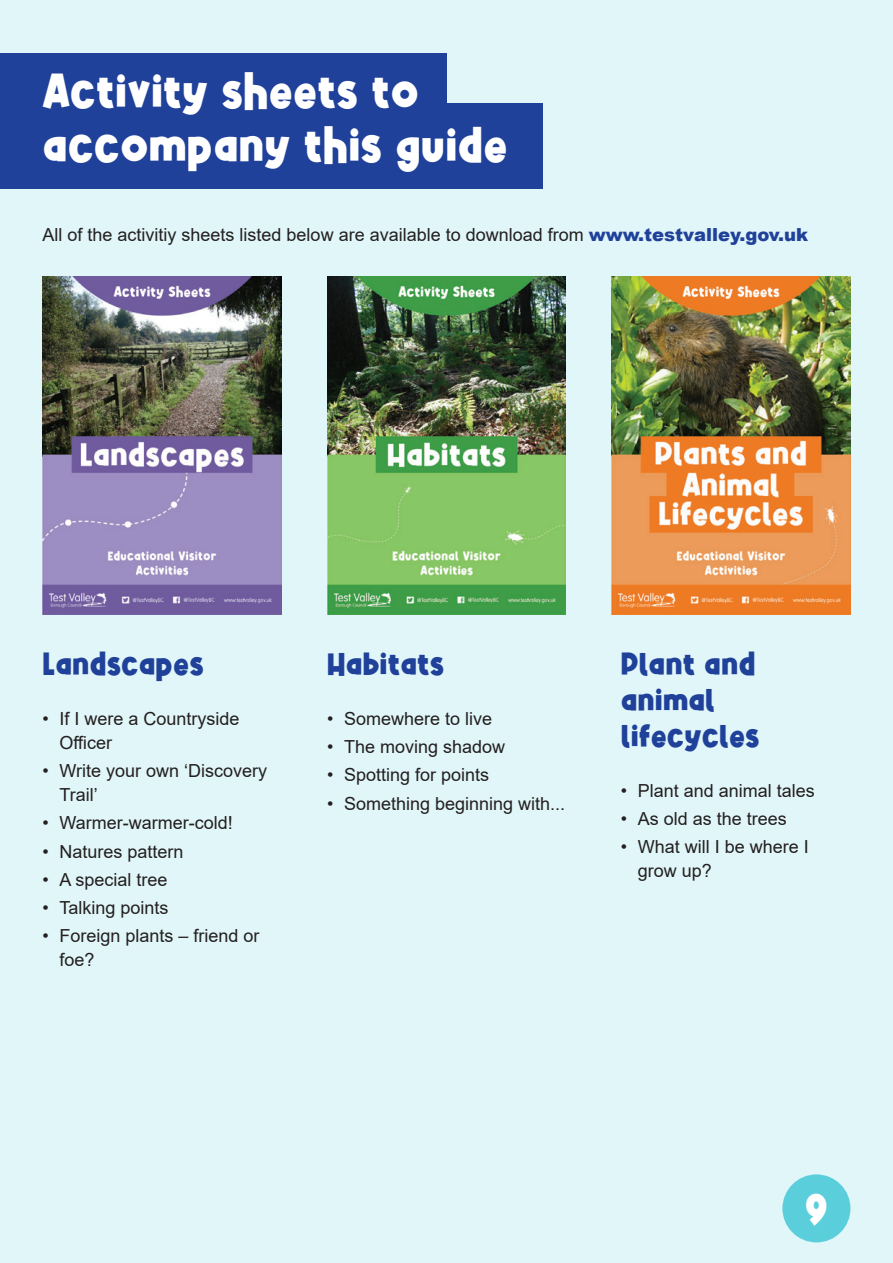
<style>
.page{position:relative;width:893px;height:1263px;background:#e1f6f8}
.page>*{position:absolute;margin:0;border:0;box-sizing:border-box;transform-origin:0 0}
.t1{font:45px/54px "Alphakind";color:#fff}
.t2{font:42px "Alphakind";color:#fff}
.t3{font:30px/36px "Alphakind";color:#20419a}
.t4{font:18px/24px "Arial";color:#231f20}
.s1{font-weight:900;color:#20419a}
</style>
<div class="page">
<div style="left:0;top:103px;width:542px;height:85px;background:#20419a"></div>
<div style="left:0;top:53px;width:446px;height:85px;background:#20419a"></div>
<img style="left:611px;top:276px;width:239px;height:338px">
<img style="left:43px;top:276px;width:238px;height:338px">
<img style="left:327px;top:276px;width:239px;height:338px">
<div style="left:782px;top:1174px;width:68px;height:68px;background:#5bcedc;border-radius:50%"></div>
<p class="t1" style="left:43px;top:64px;width:467px">Activity sheets to accompany this guide</p>
<p class="t4" style="left:43px;top:222px;width:767px">All of the activitiy sheets listed below are available to download from <span class="s1">www.testvalley.gov.uk</span></p>
<p class="t3" style="left:43px;top:646px;width:163px">Landscapes</p>
<p class="t4" style="left:60px;top:706px;width:182px;text-indent:-17px">• If I were a Countryside<br>Officer</p>
<p class="t4" style="left:60px;top:759px;width:209px;text-indent:-17px">• Write your own ‘Discovery<br>Trail’</p>
<p class="t4" style="left:43px;top:811px;width:192px">• Warmer-warmer-cold!</p>
<p class="t4" style="left:43px;top:839px;width:143px">• Natures pattern</p>
<p class="t4" style="left:43px;top:867px;width:127px">• A special tree</p>
<p class="t4" style="left:43px;top:896px;width:128px">• Talking points</p>
<p class="t4" style="left:60px;top:924px;width:202px;text-indent:-17px">• Foreign plants – friend or foe?</p>
<p class="t3" style="left:327px;top:646px;width:119px">Habitats</p>
<p class="t4" style="left:327px;top:706px;width:167px">• Somewhere to live</p>
<p class="t4" style="left:327px;top:735px;width:180px">• The moving shadow</p>
<p class="t4" style="left:327px;top:763px;width:164px">• Spotting for points</p>
<p class="t4" style="left:327px;top:791px;width:240px">• Something beginning with...</p>
<p class="t3" style="left:621px;top:646px;width:140px">Plant and animal lifecycles</p>
<p class="t4" style="left:621px;top:778px;width:196px">• Plant and animal tales</p>
<p class="t4" style="left:621px;top:807px;width:168px">• As old as the trees</p>
<p class="t4" style="left:638px;top:835px;width:173px;text-indent:-17px">• What will I be where I grow up?</p>
<h2 class="t2" style="left:805px;top:1184px;width:24px">9</h2>
</div>
